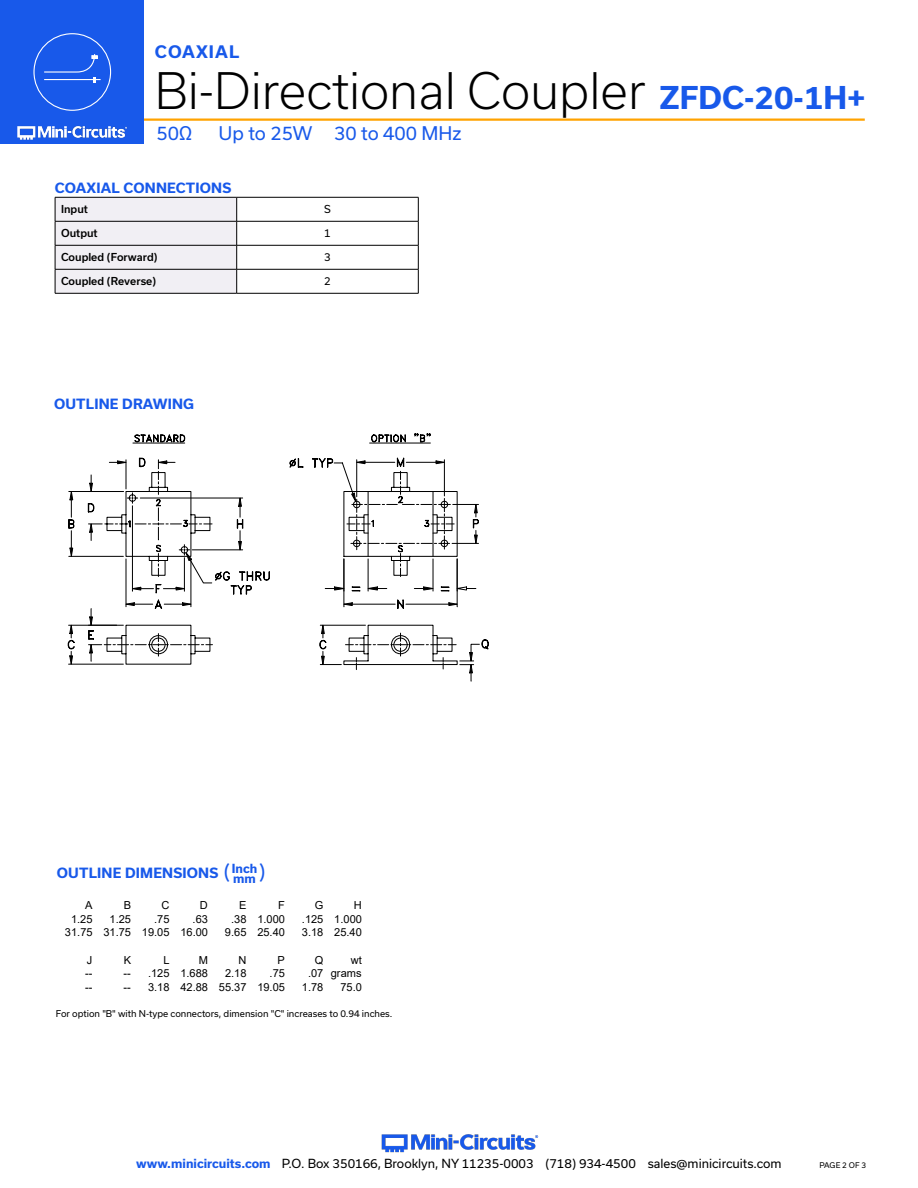
<style>
.page{position:relative;width:918px;height:1188px;background:#fff}
.page>*{position:absolute;margin:0;border:0;box-sizing:border-box;transform-origin:0 0}
.t1{font:300 48px "Usual";color:#000}
.Blue_Headers{font:19.5px "Usual";color:#1859ea}
.t2{font:18px "Usual";color:#1859ea}
.t3{font:700 16.5px "Usual";letter-spacing:.065em;color:#1859ea}
.Blue_Headers-2{font:700 13.5px "Usual";letter-spacing:.015em;color:#1859ea}
.t4{font:12px "Usual";color:#000}
.Blue_Headers-3{font:700 12px "Usual";color:#1859ea}
.t5{font:11.1px "Arial";color:#000}
.Table_Header_Center{font:500 10.5px "Usual";color:#000}
.Table_Body_Center{font:10.5px "Usual";color:#000}
.Notes{font:9px "Usual";color:#000}
.t6{font:7.5px "Usual";color:#000}
.s1{font-weight:700;font-size:30px;color:#1859ea}
.s2{font-weight:700;color:#1859ea}
</style>
<div class="page">
<img style="left:381px;top:1134px;width:158px;height:19px">
<hr style="left:132px;top:118px;width:733px;height:3px;background:#ffa300">
<div style="left:0;top:0;width:144px;height:144px;background:#1859ea"></div>
<img style="left:17px;top:120px;width:128px;height:20px">
<div style="left:33px;top:33px;width:78px;height:78px;border:1px solid #fff;border-radius:50%"></div>
<hr style="left:44px;top:79px;width:57px;height:1px;background:#fff">
<svg style="left:44px;top:54px;width:53px;height:28px"></svg>
<hr style="left:237px;top:197px;width:181px;height:1px;background:#000">
<hr style="left:237px;top:221px;width:181px;height:1px;background:#000">
<hr style="left:237px;top:245px;width:181px;height:1px;background:#000">
<hr style="left:237px;top:269px;width:181px;height:1px;background:#000">
<svg style="left:55px;top:197px;width:182px;height:96px"></svg>
<svg style="left:418px;top:197px;width:1px;height:96px"></svg>
<hr style="left:55px;top:293px;width:182px;height:1px;background:#000">
<hr style="left:237px;top:293px;width:181px;height:1px;background:#000">
<svg style="left:68px;top:434px;width:389px;height:236px"></svg>
<svg style="left:69px;top:486px;width:5px;height:15px"></svg>
<svg style="left:68px;top:519px;width:7px;height:43px"></svg>
<hr style="left:457px;top:559px;width:1px;height:48px;background:#000">
<hr style="left:343px;top:559px;width:1px;height:48px;background:#000">
<hr style="left:406px;top:604px;width:43px;height:1px;background:#000">
<svg style="left:448px;top:602px;width:10px;height:5px"></svg>
<svg style="left:338px;top:599px;width:67px;height:11px"></svg>
<hr style="left:69px;top:625px;width:48px;height:1px;background:#000">
<hr style="left:69px;top:664px;width:54px;height:1px;background:#000">
<svg style="left:67px;top:619px;width:8px;height:51px"></svg>
<hr style="left:320px;top:625px;width:45px;height:1px;background:#000">
<svg style="left:319px;top:619px;width:25px;height:51px"></svg>
<svg style="left:457px;top:639px;width:32px;height:43px"></svg>
<svg style="left:356px;top:658px;width:1px;height:12px"></svg>
<svg style="left:87px;top:457px;width:184px;height:208px"></svg>
<hr style="left:368px;top:559px;width:1px;height:32px;background:#000">
<svg style="left:325px;top:586px;width:62px;height:6px"></svg>
<hr style="left:433px;top:559px;width:1px;height:32px;background:#000">
<svg style="left:414px;top:586px;width:62px;height:6px"></svg>
<svg style="left:288px;top:433px;width:191px;height:144px"></svg>
<h3 class="t3" style="left:155px;top:42px;width:86px">COAXIAL</h3>
<h1 class="t1" style="left:155px;top:63px;width:712px">Bi-Directional Coupler <span class="s1">ZFDC-20-1H+</span></h1>
<h3 class="t2" style="left:156px;top:123px;width:37px">50Ω</h3>
<h3 class="t2" style="left:218px;top:123px;width:245px">Up to 25W 30 to 400 MHz</h3>
<p class="Blue_Headers-2" style="left:55px;top:180px;width:178px">COAXIAL CONNECTIONS</p>
<p class="Table_Header_Center" style="left:61px;top:203px;width:28px">Input</p>
<p class="Table_Body_Center" style="left:324px;top:203px;width:8px">S</p>
<p class="Table_Header_Center" style="left:61px;top:227px;width:38px">Output</p>
<p class="Table_Body_Center" style="left:324px;top:227px;width:8px">1</p>
<p class="Table_Header_Center" style="left:61px;top:251px;width:98px">Coupled (Forward)</p>
<p class="Table_Body_Center" style="left:324px;top:251px;width:8px">3</p>
<p class="Table_Header_Center" style="left:61px;top:275px;width:97px">Coupled (Reverse)</p>
<p class="Table_Body_Center" style="left:324px;top:275px;width:8px">2</p>
<p class="Blue_Headers-2" style="left:54px;top:396px;width:142px">OUTLINE DRAWING</p>
<p class="Blue_Headers-2" style="left:57px;top:865px;width:163px">OUTLINE DIMENSIONS</p>
<p class="Blue_Headers" style="left:224px;top:861px;width:8px">(</p>
<p class="Blue_Headers-3" style="left:232px;top:862px;width:27px">Inch</p>
<p class="Blue_Headers" style="left:259px;top:861px;width:8px">)</p>
<p class="Blue_Headers-3" style="left:233px;top:872px;width:24px">mm</p>
<p class="t5" style="left:85px;top:897px;width:9px">A</p>
<p class="t5" style="left:124px;top:897px;width:9px">B</p>
<p class="t5" style="left:162px;top:897px;width:9px">C</p>
<p class="t5" style="left:200px;top:897px;width:9px">D</p>
<p class="t5" style="left:239px;top:897px;width:9px">E</p>
<p class="t5" style="left:278px;top:897px;width:8px">F</p>
<p class="t5" style="left:315px;top:897px;width:10px">G</p>
<p class="t5" style="left:354px;top:897px;width:9px">H</p>
<p class="t5" style="left:71px;top:911px;width:23px">1.25</p>
<p class="t5" style="left:110px;top:911px;width:23px">1.25</p>
<p class="t5" style="left:154px;top:911px;width:17px">.75</p>
<p class="t5" style="left:193px;top:911px;width:17px">.63</p>
<p class="t5" style="left:231px;top:911px;width:55px">.38 1.000</p>
<p class="t5" style="left:302px;top:911px;width:61px">.125 1.000</p>
<p class="t5" style="left:65px;top:925px;width:145px">31.75 31.75 19.05 16.00</p>
<p class="t5" style="left:225px;top:925px;width:61px">9.65 25.40</p>
<p class="t5" style="left:302px;top:925px;width:61px">3.18 25.40</p>
<p class="t5" style="left:87px;top:952px;width:7px">J</p>
<p class="t5" style="left:124px;top:952px;width:9px">K</p>
<p class="t5" style="left:163px;top:952px;width:8px">L</p>
<p class="t5" style="left:199px;top:952px;width:11px">M</p>
<p class="t5" style="left:238px;top:952px;width:9px">N</p>
<p class="t5" style="left:278px;top:952px;width:9px">P</p>
<p class="t5" style="left:315px;top:952px;width:10px">Q</p>
<p class="t5" style="left:351px;top:952px;width:13px">wt</p>
<p class="t5" style="left:85px;top:966px;width:9px">--</p>
<p class="t5" style="left:124px;top:966px;width:9px">--</p>
<p class="t5" style="left:148px;top:966px;width:62px">.125 1.688</p>
<p class="t5" style="left:225px;top:966px;width:23px">2.18</p>
<p class="t5" style="left:270px;top:966px;width:17px">.75</p>
<p class="t5" style="left:308px;top:966px;width:55px">.07 grams</p>
<p class="t5" style="left:85px;top:980px;width:9px">--</p>
<p class="t5" style="left:124px;top:980px;width:9px">--</p>
<p class="t5" style="left:148px;top:980px;width:138px">3.18 42.88 55.37 19.05</p>
<p class="t5" style="left:302px;top:980px;width:23px">1.78</p>
<p class="t5" style="left:340px;top:980px;width:23px">75.0</p>
<p class="Notes" style="left:56px;top:1008px;width:338px">For option "B" with N-type connectors, dimension "C" increases to 0.94 inches.</p>
<p class="t4" style="left:136px;top:1157px;width:647px"><span class="s2">www.minicircuits.com</span> P.O. Box 350166, Brooklyn, NY 11235-0003 (718) 934-4500 sales@minicircuits.com</p>
<p class="t6" style="left:819px;top:1161px;width:48px">PAGE 2 OF 3</p>
</div>
